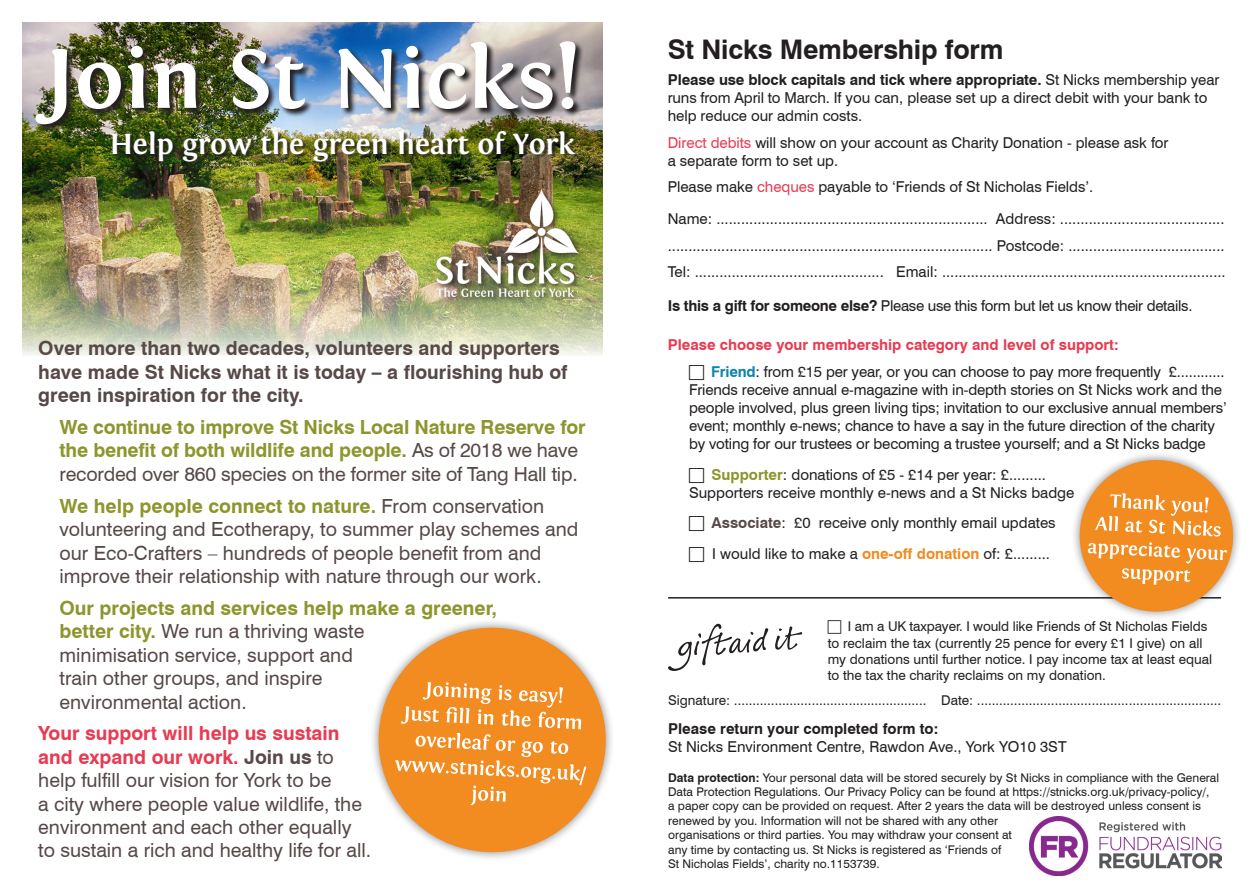
<style>
.page{position:relative;width:1259px;height:893px;background:#fff}
.page>*{position:absolute;margin:0;border:0;box-sizing:border-box;transform-origin:0 0}
.t1{font:700 87px "Fontin";color:#fff}
.t2{font:700 30px "Fontin";letter-spacing:-.01em;color:#fff}
.t3{font:700 27px "Swiss 721 BT";letter-spacing:-.01em;color:#231f20}
.t4{font:19.5px/23.4px "Swiss 721 BT";color:#564948}
.t5{font:700 19.5px/23.4px "Swiss 721 BT";letter-spacing:-.01em;color:#8c962d}
.t6{font:700 19.5px/23.4px "Swiss 721 BT";color:#564948}
.t7{font:15px/18px "Swiss 721 BT";letter-spacing:-.01em;color:#231f20}
.t8{font:700 15px "Swiss 721 BT";color:#e83b51}
.t9{font:700 15px "Swiss 721 BT";color:#231f20}
.t10{font:13.5px/16.2px "Swiss 721 BT";color:#231f20}
.t11{font:12px/14.4px "Swiss 721 BT";color:#231f20}
.s1{font-weight:400;color:#564948}
.s2{font-weight:700;color:#8c962d}
.s3{font-weight:700;color:#e83b51}
.s4{font-weight:700}
.s5{color:#e83b51}
.s6{font-weight:700;color:#0e85af}
.s7{font-weight:700;color:#564948}
.s8{font-weight:700;color:#f28b20}
</style>
<div class="page">
<hr style="left:668px;top:597px;width:553px;height:2px;background:#231f20">
<img style="left:22px;top:22px;width:581px;height:333px">
<img style="left:35px;top:41px;width:548px;height:92px">
<div style="left:113px;top:132px;width:467px;height:34px;background:#231f20;opacity:.75"></div>
<div style="left:369px;top:618px;width:246px;height:243px;background:#231f20;opacity:.5"></div>
<svg style="left:375px;top:625px;width:234px;height:230px;fill:#f28b20"></svg>
<svg style="left:395px;top:682px;width:191px;height:123px;background:#f39b40"></svg>
<svg style="left:668px;top:624px;width:134px;height:47px"></svg>
<img style="left:1029px;top:817px;width:192px;height:58px">
<img style="left:427px;top:176px;width:163px;height:132px">
<div style="left:1070px;top:451px;width:172px;height:169px;background:#231f20;opacity:.5"></div>
<svg style="left:1077px;top:458px;width:158px;height:156px"></svg>
<p class="t1" style="left:46px;top:31px;width:536px">Join St Nicks!</p>
<p class="t2" style="left:110px;top:127px;width:467px">Help grow the green heart of York</p>
<p class="t6" style="left:38px;top:337px;width:531px">Over more than two decades, volunteers and supporters have made St Nicks what it is today – a flourishing hub of green inspiration for the city.</p>
<p class="t5" style="left:60px;top:415px;width:527px">We continue to improve St Nicks Local Nature Reserve for the benefit of both wildlife and people. <span class="s1">As of 2018 we have recorded over 860 species on the former site of Tang Hall tip.</span></p>
<p class="t4" style="left:60px;top:494px;width:520px"><span class="s2">We help people connect to nature.</span> From conservation volunteering and Ecotherapy, to summer play schemes and our Eco-Crafters – hundreds of people benefit from and improve their relationship with nature through our work.</p>
<p class="t4" style="left:60px;top:596px;width:439px"><span class="s2">Our projects and services help make a greener, better city.</span> We run a thriving waste<br>minimisation service, support and<br>train other groups, and inspire<br>environmental action.</p>
<p class="t4" style="left:38px;top:722px;width:334px"><span class="s3">Your support will help us sustain and expand our work.</span> <span class="s4">Join us</span> to help fulfill our vision for York to be<br>a city where people value wildlife, the environment and each other equally to sustain a rich and healthy life for all.</p>
<p class="t3" style="left:668px;top:33px;width:337px">St Nicks Membership form</p>
<p class="t7" style="left:668px;top:71px;width:553px"><span class="s4">Please use block capitals and tick where appropriate.</span> St Nicks membership year runs from April to March. If you can, please set up a direct debit with your bank to help reduce our admin costs.</p>
<p class="t7" style="left:668px;top:133px;width:502px"><span class="s5">Direct debits</span> will show on your account as Charity Donation - please ask for a separate form to set up.</p>
<p class="t7" style="left:668px;top:178px;width:427px">Please make <span class="s5">cheques</span> payable to ‘Friends of St Nicholas Fields’.</p>
<p class="t7" style="left:668px;top:210px;width:558px">Name: .................................................................. Address: ........................................</p>
<p class="t7" style="left:668px;top:236px;width:558px">............................................................................... Postcode: ......................................</p>
<p class="t7" style="left:668px;top:263px;width:559px">Tel: .............................................. Email: .....................................................................</p>
<p class="t7" style="left:668px;top:297px;width:526px"><span class="s4">Is this a gift for someone else?</span> Please use this form but let us know their details.</p>
<p class="t8" style="left:668px;top:336px;width:452px">Please choose your membership category and level of support:</p>
<p class="t7" style="left:689px;top:362px;width:539px;text-indent:22px"><span class="s6">Friend</span>: from £15 per year, or you can choose to pay more frequently £............<br>Friends receive annual e-magazine with in-depth stories on St Nicks work and the people involved, plus green living tips; invitation to our exclusive annual members’ event; monthly e-news; chance to have a say in the future direction of the charity by voting for our trustees or becoming a trustee yourself; and a St Nicks badge</p>
<p class="t7" style="left:689px;top:465px;width:387px;text-align:center"><span class="s2">Supporter</span>: donations of £5 - £14 per year: £.........<br>Supporters receive monthly e-news and a St Nicks badge</p>
<p class="t7" style="left:711px;top:514px;width:346px"><span class="s7">Associate</span>: £0 receive only monthly email updates</p>
<p class="t7" style="left:712px;top:545px;width:339px">I would like to make a <span class="s8">one-off donation</span> of: £.........</p>
<p class="t10" style="left:827px;top:618px;width:386px;text-indent:20px">I am a UK taxpayer. I would like Friends of St Nicholas Fields to reclaim the tax (currently 25 pence for every £1 I give) on all my donations until further notice. I pay income tax at least equal to the tax the charity reclaims on my donation.</p>
<p class="t10" style="left:668px;top:692px;width:554px">Signature: .................................................... Date: ..................................................................</p>
<p class="t9" style="left:668px;top:720px;width:272px">Please return your completed form to:</p>
<p class="t7" style="left:668px;top:738px;width:400px">St Nicks Environment Centre, Rawdon Ave., York YO10 3ST</p>
<p class="t11" style="left:668px;top:770px;width:552px"><span class="s4">Data protection:</span> Your personal data will be stored securely by St Nicks in compliance with the General Data Protection Regulations. Our Privacy Policy can be found at https://stnicks.org.uk/privacy-policy/,<br>a paper copy can be provided on request. After 2 years the data will be destroyed unless consent is renewed by you. Information will not be shared with any other<br>organisations or third parties. You may withdraw your consent at<br>any time by contacting us. St Nicks is registered as ‘Friends of<br>St Nicholas Fields’, charity no.1153739.</p>
</div>
